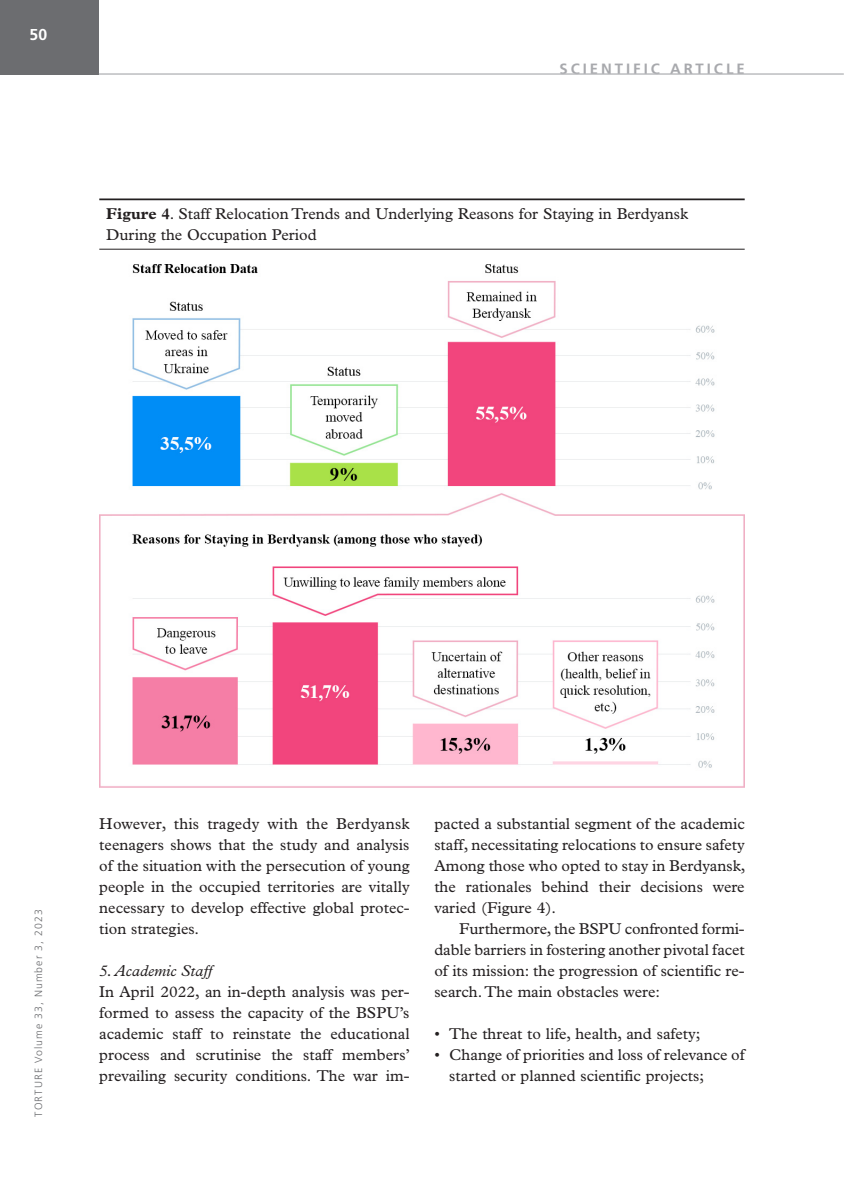
<style>
.page{position:relative;width:844px;height:1191px;background:#fff}
.page>*{position:absolute;margin:0;border:0;box-sizing:border-box;transform-origin:0 0}
.Normal_indented{font:15.75px/21px "Plantin Std";color:#231f20;text-align:justify}
.Normal_tabla{font:15.75px/21px "Plantin Std";color:#231f20}
.Mellemrubik__A__2{font:italic 15.75px "Plantin Std";color:#231f20}
.t1{font:700 15.75px "Frutiger LT Std";color:#fff}
.t2{font:700 14.88px "Frutiger LT Std";letter-spacing:.2em;color:#a8a9ad}
.t3{font:300 10.5px "Frutiger LT Std";letter-spacing:.1em;color:#6c6d70}
.s1{font-weight:700}
</style>
<div class="page">
<div style="left:0;top:0;width:99px;height:74px;background:#6c6d70"></div>
<hr style="left:99px;top:74px;width:744px;height:1px;background:#bcbdc0">
<img style="left:99px;top:264px;width:645px;height:523px">
<hr style="left:99px;top:198px;width:645px;height:2px;background:#231f20">
<hr style="left:99px;top:249px;width:645px;height:1px;background:#231f20">
<p class="t1" style="left:30px;top:26px;width:19px">50</p>
<p class="t2" style="left:559px;top:60px;width:187px">SCIENTIFIC ARTICLE</p>
<p class="Normal_tabla" style="left:106px;top:203px;width:583px"><span class="s1">Figure 4</span>. Staff Relocation Trends and Underlying Reasons for Staying in Berdyansk<br>During the Occupation Period</p>
<p class="t3" style="left:33px;top:1116px;width:208px;rotate:-90deg">TORTURE Volume 33, Number 3, 2023</p>
<p class="Normal_indented" style="left:99px;top:813px;width:312px">However, this tragedy with the Berdyansk teenagers shows that the study and analysis of the situation with the persecution of young people in the occupied territories are vitally necessary to develop effective global protec&shy;tion strategies.</p>
<p class="Mellemrubik__A__2" style="left:99px;top:961px;width:114px">5. Academic Staff</p>
<p class="Normal_indented" style="left:99px;top:981px;width:312px">In April 2022, an in-depth analysis was per&shy;formed to assess the capacity of the BSPU’s academic staff to reinstate the educational process and scrutinise the staff members’ prevailing security conditions. The war im-</p>
<p class="Normal_indented" style="left:434px;top:813px;width:312px">pacted a substantial segment of the academic staff, necessitating relocations to ensure safety Among those who opted to stay in Berdyansk, the rationales behind their decisions were varied (Figure 4).</p>
<p class="Normal_indented" style="left:434px;top:918px;width:312px;text-indent:25px">Furthermore, the BSPU confronted formi&shy;dable barriers in fostering another pivotal facet of its mission: the progression of scientific re&shy;search. The main obstacles were:</p>
<p class="Normal_indented" style="left:434px;top:1023px;width:267px">• The threat to life, health, and safety;</p>
<p class="Normal_indented" style="left:449px;top:1044px;width:297px;text-indent:-15px">• Change of priorities and loss of relevance of started or planned scientific projects;</p>
</div>
